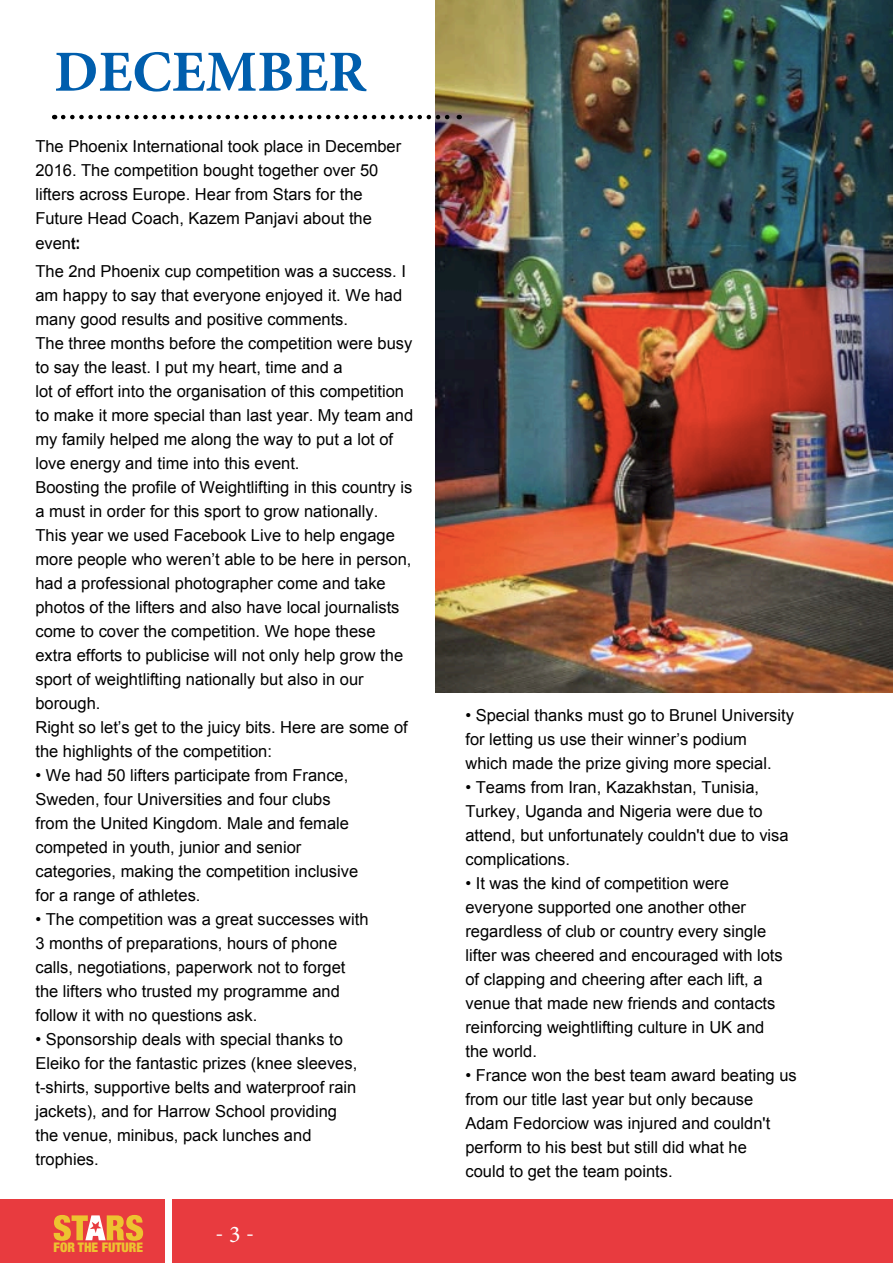
<style>
.page{position:relative;width:893px;height:1263px;background:#fff}
.page>*{position:absolute;margin:0;border:0;box-sizing:border-box;transform-origin:0 0}
.t1{font:700 58.2px "Minion Pro";color:#005ead}
.t2{font:300 condensed 24px "Helvetica Neue LT Std";color:#fff}
.t3{font:16.5px/24px "Arial";color:#000}
.t4{font:900 condensed 13.2px "Helvetica Neue LT Std";color:#edc330}
.s1{font-family:"Arial Narrow";font-weight:700}
.s2{font-family:"Arial Narrow";font-weight:700;font-size:18px}
.s3{font-family:"Minion Pro";font-weight:400;font-stretch:normal}
</style>
<div class="page">
<img style="left:436px;top:0;width:457px;height:692px">
<svg style="left:63px;top:115px;width:397px;height:4px"></svg>
<hr style="left:892px;top:1199px;width:1px;height:64px;background:#e83b3f">
<div style="left:0;top:1199px;width:892px;height:64px;background:#e83b3f"></div>
<svg style="left:54px;top:1215px;width:89px;height:26px"></svg>
<div style="left:165px;top:1200px;width:6px;height:63px;background:#fff"></div>
<h1 class="t1" style="left:54px;top:31px;width:314px">DECEMBER</h1>
<p class="t3" style="left:35px;top:134px;width:367px">The Phoenix International took place in December 2016. The competition bought together over 50 lifters across Europe. Hear from Stars for the Future Head Coach, Kazem Panjavi about the even<span class="s1">t</span><span class="s2">:</span></p>
<p class="t3" style="left:35px;top:260px;width:379px">The 2nd Phoenix cup competition was a success. I am happy to say that everyone enjoyed it. We had many good results and positive comments.<br>The three months before the competition were busy to say the least. I put my heart, time and a<br>lot of effort into the organisation of this competition to make it more special than last year. My team and my family helped me along the way to put a lot of love energy and time into this event.<br>Boosting the profile of Weightlifting in this country is a must in order for this sport to grow nationally.<br>This year we used Facebook Live to help engage more people who weren’t able to be here in person, had a professional photographer come and take photos of the lifters and also have local journalists come to cover the competition. We hope these extra efforts to publicise will not only help grow the sport of weightlifting nationally but also in our borough.<br>Right so let’s get to the juicy bits. Here are some of the highlights of the competition:</p>
<p class="t3" style="left:35px;top:764px;width:324px">• We had 50 lifters participate from France, Sweden, four Universities and four clubs from the United Kingdom. Male and female competed in youth, junior and senior categories, making the competition inclusive for a range of athletes.</p>
<p class="t3" style="left:35px;top:908px;width:335px">• The competition was a great successes with 3 months of preparations, hours of phone calls, negotiations, paperwork not to forget the lifters who trusted my programme and follow it with no questions ask.</p>
<p class="t3" style="left:35px;top:1028px;width:323px">• Sponsorship deals with special thanks to Eleiko for the fantastic prizes (knee sleeves, t-shirts, supportive belts and waterproof rain jackets), and for Harrow School providing the venue, minibus, pack lunches and trophies.</p>
<p class="t4" style="left:54px;top:1239px;width:91px">FOR THE FUTURE</p>
<h2 class="t2" style="left:215px;top:1219px;width:40px">-<span class="s3">3</span> -</h2>
<p class="t3" style="left:465px;top:703px;width:330px">• Special thanks must go to Brunel University for letting us use their winner’s podium<br>which made the prize giving more special.</p>
<p class="t3" style="left:465px;top:775px;width:325px">• Teams from Iran, Kazakhstan, Tunisia, Turkey, Uganda and Nigeria were due to attend, but unfortunately couldn't due to visa complications.</p>
<p class="t3" style="left:465px;top:871px;width:319px">• It was the kind of competition were everyone supported one another other regardless of club or country every single lifter was cheered and encouraged with lots of clapping and cheering after each lift, a venue that made new friends and contacts reinforcing weightlifting culture in UK and the world.</p>
<p class="t3" style="left:465px;top:1063px;width:333px">• France won the best team award beating us from our title last year but only because Adam Fedorciow was injured and couldn't perform to his best but still did what he<br>could to get the team points.</p>
</div>
